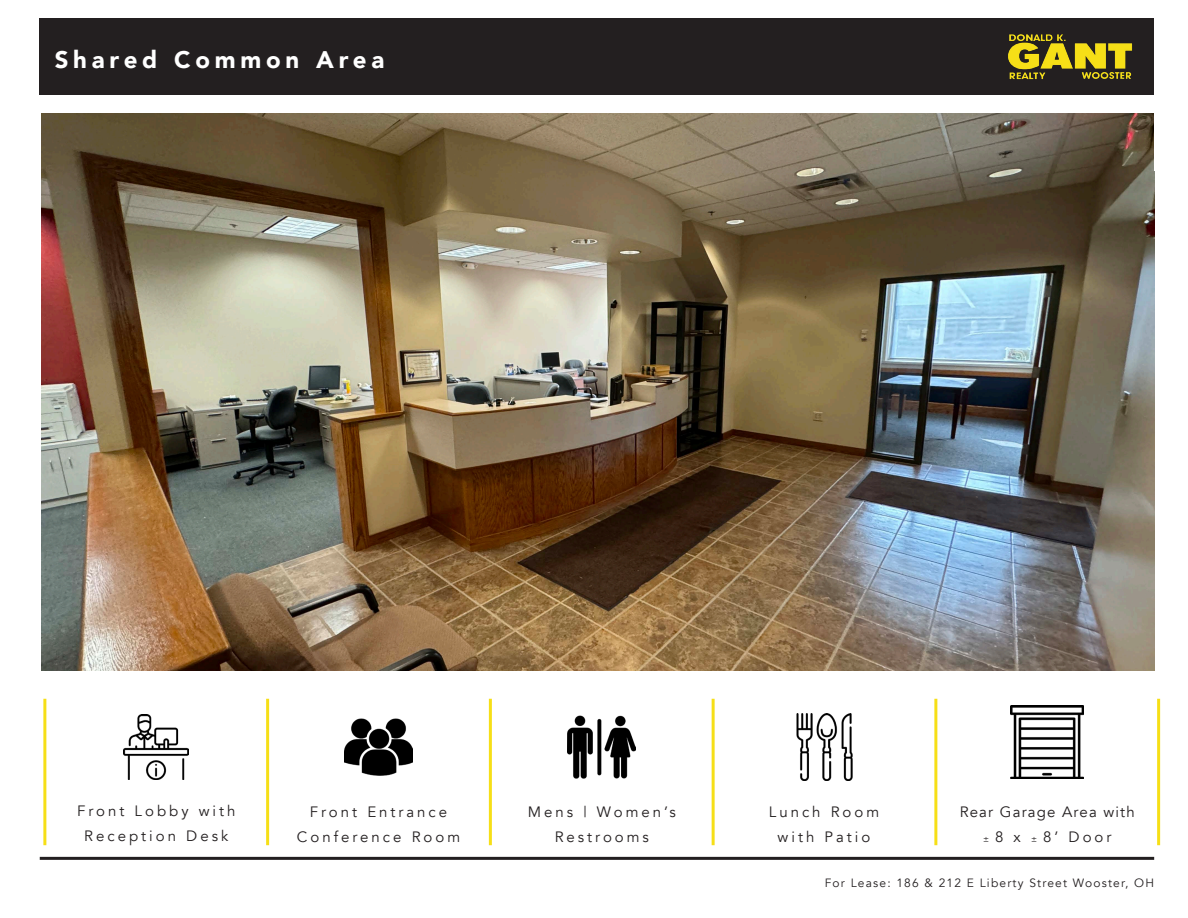
<style>
.page{position:relative;width:1188px;height:918px;background:#fff}
.page>*{position:absolute;margin:0;border:0;box-sizing:border-box;transform-origin:0 0}
.t1{font:900 24px "Avenir";letter-spacing:.2em;color:#fff}
.t2{font:15px "Avenir";letter-spacing:.2em;color:#231f20}
.t3{font:15px "Avenir";letter-spacing:.08em;color:#231f20}
.t4{font:12px "Avenir";letter-spacing:.1em;color:#231f20}
.s1{font-size:9px}
</style>
<div class="page">
<hr style="left:40px;top:857px;width:1114px;height:3px;background:#231f20">
<img style="left:41px;top:113px;width:1113px;height:558px">
<hr style="left:43px;top:699px;width:3px;height:146px;background:#f6df17">
<hr style="left:266px;top:699px;width:3px;height:146px;background:#f6df17">
<hr style="left:489px;top:699px;width:3px;height:146px;background:#f6df17">
<hr style="left:712px;top:699px;width:3px;height:146px;background:#f6df17">
<hr style="left:934px;top:699px;width:3px;height:146px;background:#f6df17">
<hr style="left:1157px;top:699px;width:3px;height:146px;background:#f6df17">
<div style="left:40px;top:18px;width:1114px;height:76px;background:#231f20"></div>
<img style="left:1008px;top:34px;width:124px;height:46px">
<img style="left:124px;top:715px;width:65px;height:64px">
<img style="left:796px;top:713px;width:57px;height:68px">
<img style="left:568px;top:715px;width:68px;height:64px">
<img style="left:1011px;top:705px;width:73px;height:74px">
<img style="left:345px;top:718px;width:67px;height:58px">
<p class="t1" style="left:55px;top:40px;width:331px">Shared Common Area</p>
<p class="t2" style="left:77px;top:801px;width:160px">Front Lobby with</p>
<p class="t2" style="left:84px;top:827px;width:146px">Reception Desk</p>
<p class="t2" style="left:310px;top:802px;width:139px">Front Entrance</p>
<p class="t2" style="left:297px;top:828px;width:165px">Conference Room</p>
<p class="t2" style="left:528px;top:802px;width:149px">Mens | Women’s</p>
<p class="t2" style="left:555px;top:828px;width:96px">Restrooms</p>
<p class="t2" style="left:769px;top:802px;width:112px">Lunch Room</p>
<p class="t2" style="left:778px;top:828px;width:94px">with Patio</p>
<p class="t3" style="left:960px;top:802px;width:177px">Rear Garage Area with</p>
<p class="t2" style="left:983px;top:828px;width:130px"><span class="s1">±</span> 8 x <span class="s1">±</span> 8’ Door</p>
<p class="t4" style="left:825px;top:876px;width:331px">For Lease: 186 &amp; 212 E Liberty Street Wooster, OH</p>
</div>
